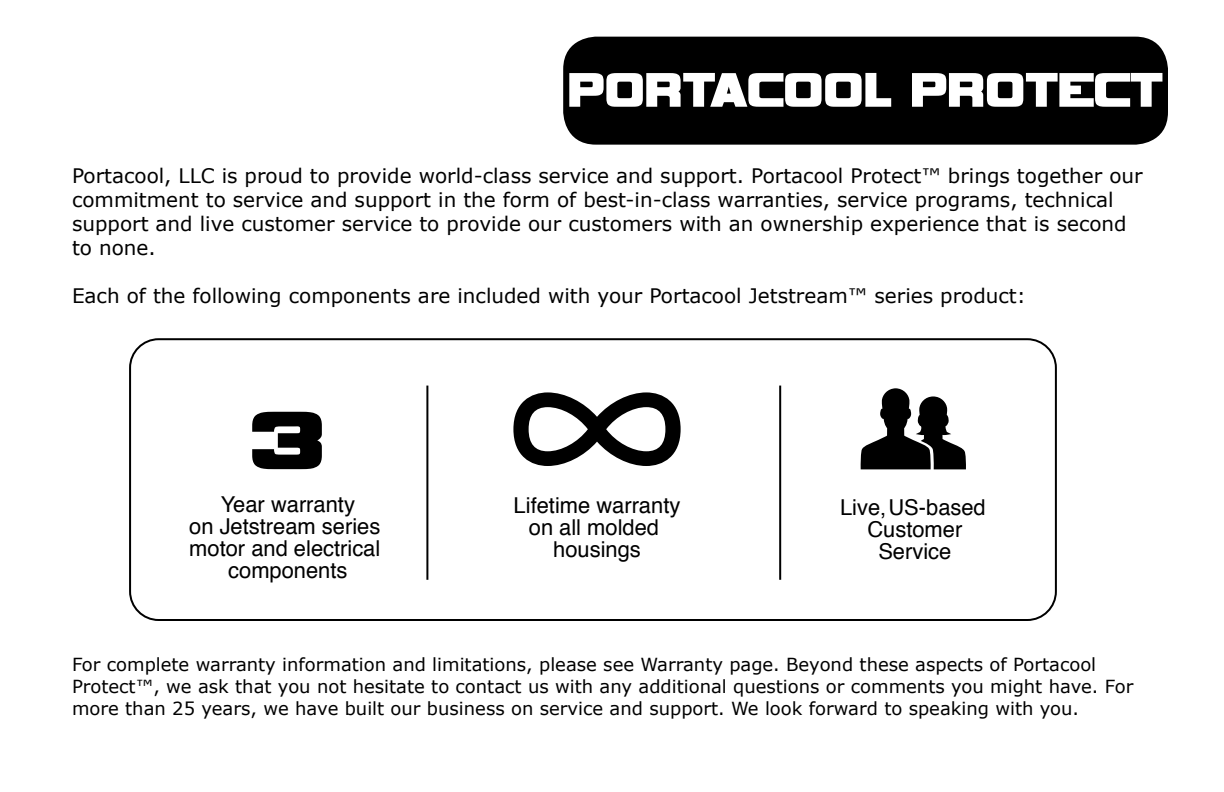
<style>
.page{position:relative;width:1224px;height:792px;background:#fff}
.page>*{position:absolute;margin:0;border:0;box-sizing:border-box;transform-origin:0 0}
.t1{font:115.4px "Vipnagorgialla";color:#000}
.t2{font:68px "Vipnagorgialla";color:#fff;scale:.85 1}
.t3{font:22px/22px "Helvetica";color:#000;text-align:center}
.t4{font:20px/24px "Verdana";color:#000}
.t5{font:18px/21.6px "Verdana";color:#000}
</style>
<div class="page">
<div style="left:563px;top:37px;width:605px;height:108px;background:#000;border-radius:33px"></div>
<div style="left:129px;top:338px;width:928px;height:283px;border:2px solid #000;border-radius:29px"></div>
<svg style="left:513px;top:392px;width:168px;height:74px"></svg>
<hr style="left:426px;top:386px;width:2px;height:194px;background:#000">
<hr style="left:779px;top:386px;width:2px;height:194px;background:#000">
<svg style="left:861px;top:388px;width:105px;height:81px"></svg>
<h2 class="t2" style="left:569px;top:61px;width:701px">PORTACOOL PROTECT</h2>
<p class="t4" style="left:72px;top:165px;width:1072px">Portacool, LLC is proud to provide world-class service and support. Portacool Protect™ brings together our commitment to service and support in the form of best-in-class warranties, service programs, technical support and live customer service to provide our customers with an ownership experience that is second to none.</p>
<p class="t4" style="left:72px;top:284px;width:955px">Each of the following components are included with your Portacool Jetstream™ series product:</p>
<h1 class="t1" style="left:250px;top:392px;width:77px">3</h1>
<p class="t3" style="left:189px;top:495px;width:193px">Year warranty<br>on Jetstream series motor and electrical components</p>
<p class="t3" style="left:514px;top:497px;width:168px">Lifetime warranty on all molded housings</p>
<p class="t3" style="left:840px;top:498px;width:147px">Live, US-based<br>Customer<br>Service</p>
<p class="t5" style="left:72px;top:655px;width:1063px">For complete warranty information and limitations, please see Warranty page. Beyond these aspects of Portacool<br>Protect™, we ask that you not hesitate to contact us with any additional questions or comments you might have. For more than 25 years, we have built our business on service and support. We look forward to speaking with you.</p>
</div>
